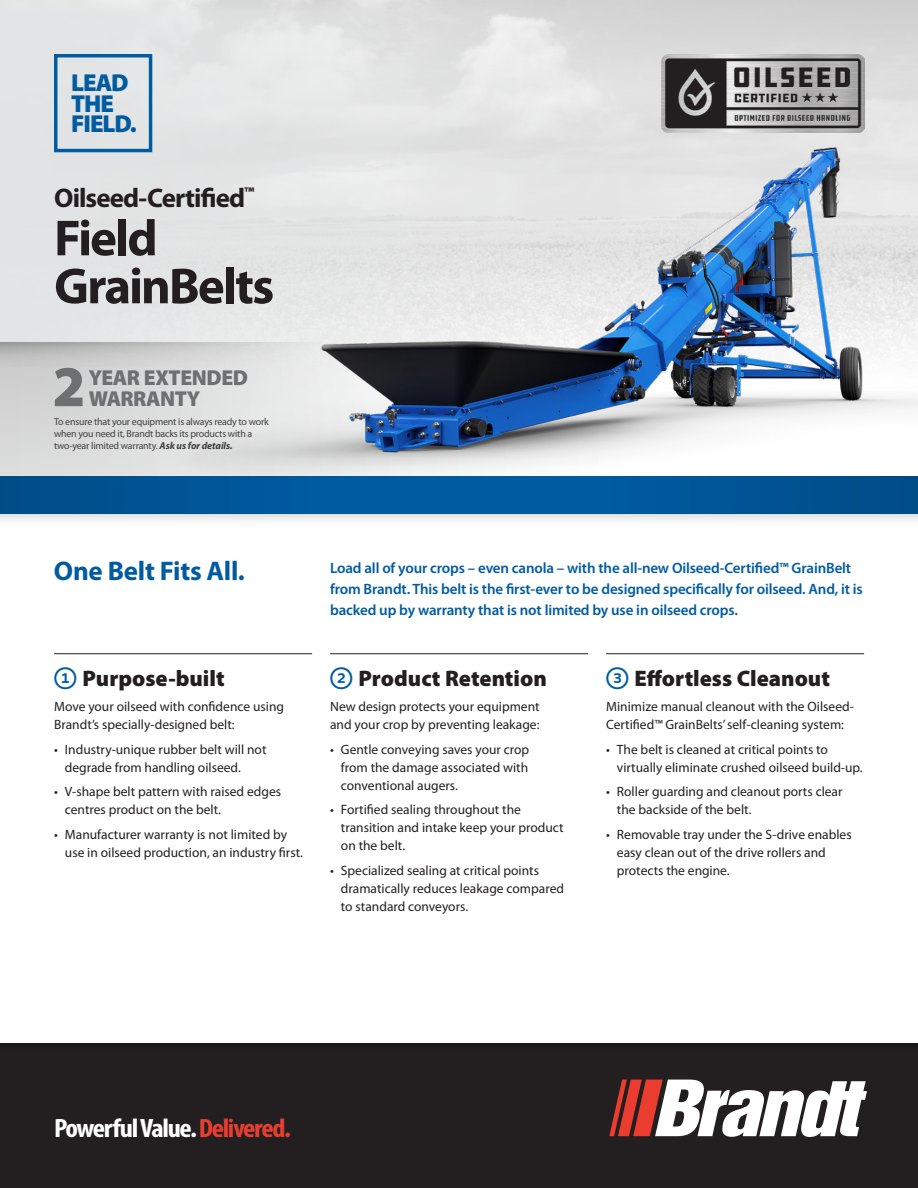
<style>
.page{position:relative;width:918px;height:1188px;background:#fff}
.page>*{position:absolute;margin:0;border:0;box-sizing:border-box;transform-origin:0 0}
.t1{font:900 58.2px "Myriad Pro";color:#6d6f71}
.t2{font:700 51px/48px "Myriad Pro";letter-spacing:-.04em;color:#231f20}
.t3{font:700 27px "Myriad Pro";letter-spacing:-.03em;color:#231f20}
.t4{font:700 27px "Myriad Pro";letter-spacing:-.01em;color:#005ba1}
.t5{font:700 condensed 26.55px "Myriad Pro";letter-spacing:-.045em;color:#fff;scale:1.1 1}
.t6{font:900 24.6px/20.5px "Myriad Pro";letter-spacing:-.04em;color:#005ba1}
.t7{font:900 22.5px "Myriad Pro";color:#231f20}
.t8{font:900 21.75px/21.8px "Myriad Pro";letter-spacing:-.02em;color:#6d6f71}
.t9{font:600 15px/21px "Myriad Pro";letter-spacing:-.01em;color:#005ba1}
.t10{font:13.5px/18px "Myriad Pro";color:#231f20}
.t11{font:10.05px/11.9px "Myriad Pro";letter-spacing:-.02em;color:#414142}
.s1{font-weight:700;font-style:italic}
.s2{font-family:"Whitney Index White Round Bd";font-weight:400;color:#005ba1}
.s3{color:#e63e30}
</style>
<div class="page">
<div style="left:0;top:0;width:632px;height:476px;background:#e3e4e5"></div>
<div style="left:0;top:1042px;width:918px;height:146px;background:#231f20"></div>
<svg style="left:609px;top:1080px;width:258px;height:57px"></svg>
<svg style="left:0;top:514px;width:126px;height:6px"></svg>
<div style="left:0;top:476px;width:312px;height:38px;background:#004f8b"></div>
<hr style="left:54px;top:653px;width:258px;height:1px;background:#231f20">
<hr style="left:606px;top:653px;width:258px;height:1px;background:#231f20">
<hr style="left:330px;top:653px;width:258px;height:1px;background:#231f20">
<div style="left:54px;top:54px;width:98px;height:98px;border:3px solid #005ba1"></div>
<div style="left:0;top:342px;width:506px;height:134px;background:#d7d8d8"></div>
<svg style="left:0;top:342px;width:126px;height:25px;fill:#c2c1c2"></svg>
<img style="left:126px;top:9px;width:792px;height:511px">
<h3 class="t6" style="left:71px;top:73px;width:67px">LEAD<br>THE<br>FIELD.</h3>
<h3 class="t3" style="left:54px;top:181px;width:202px">Oilseed-Certified<sup>™</sup></h3>
<h2 class="t2" style="left:54px;top:212px;width:222px">Field<br>GrainBelts</h2>
<h1 class="t1" style="left:52px;top:354px;width:35px">2</h1>
<h3 class="t8" style="left:89px;top:367px;width:161px">YEAR EXTENDED<br>WARRANTY</h3>
<p class="t11" style="left:54px;top:416px;width:216px">To ensure that your equipment is always ready to work when you need it, Brandt backs its products with a two-year limited warranty. <span class="s1">Ask us for details.</span></p>
<h3 class="t4" style="left:54px;top:554px;width:193px">One Belt Fits All.</h3>
<h3 class="t7" style="left:54px;top:666px;width:172px"><span class="s2">1</span> Purpose-built</h3>
<p class="t10" style="left:54px;top:697px;width:231px">Move your oilseed with confidence using<br>Brandt’s specially-designed belt:</p>
<p class="t10" style="left:65px;top:740px;width:203px;text-indent:-11px">• Industry-unique rubber belt will not degrade from handling oilseed.</p>
<p class="t10" style="left:65px;top:783px;width:218px;text-indent:-11px">• V-shape belt pattern with raised edges centres product on the belt.</p>
<p class="t10" style="left:65px;top:825px;width:240px;text-indent:-11px">• Manufacturer warranty is not limited by use in oilseed production, an industry first.</p>
<p class="t9" style="left:330px;top:557px;width:534px">Load all of your crops – even canola – with the all-new Oilseed-Certified™ GrainBelt from Brandt. This belt is the first-ever to be designed specifically for oilseed. And, it is backed up by warranty that is not limited by use in oilseed crops.</p>
<h3 class="t7" style="left:330px;top:666px;width:218px"><span class="s2">2</span> Product Retention</h3>
<p class="t10" style="left:330px;top:697px;width:211px">New design protects your equipment and your crop by preventing leakage:</p>
<p class="t10" style="left:341px;top:740px;width:190px;text-align:justify;text-indent:-11px">• Gentle conveying saves your crop from the damage associated with conventional augers.</p>
<p class="t10" style="left:341px;top:801px;width:224px;text-indent:-11px">• Fortified sealing throughout the transition and intake keep your product on the belt.</p>
<p class="t10" style="left:341px;top:861px;width:225px;text-indent:-11px">• Specialized sealing at critical points dramatically reduces leakage compared to standard conveyors.</p>
<h3 class="t7" style="left:606px;top:666px;width:225px"><span class="s2">3</span> Effortless Cleanout</h3>
<p class="t10" style="left:606px;top:697px;width:249px">Minimize manual cleanout with the Oilseed-<br>Certified™ GrainBelts’ self-cleaning system:</p>
<p class="t10" style="left:617px;top:740px;width:247px;text-indent:-11px">• The belt is cleaned at critical points to virtually eliminate crushed oilseed build-up.</p>
<p class="t10" style="left:617px;top:783px;width:227px;text-indent:-11px">• Roller guarding and cleanout ports clear the backside of the belt.</p>
<p class="t10" style="left:617px;top:825px;width:236px;text-indent:-11px">• Removable tray under the S-drive enables easy clean out of the drive rollers and protects the engine.</p>
<h3 class="t5" style="left:54px;top:1112px;width:217px">Powerful Value.<span class="s3">Delivered.</span></h3>
</div>
